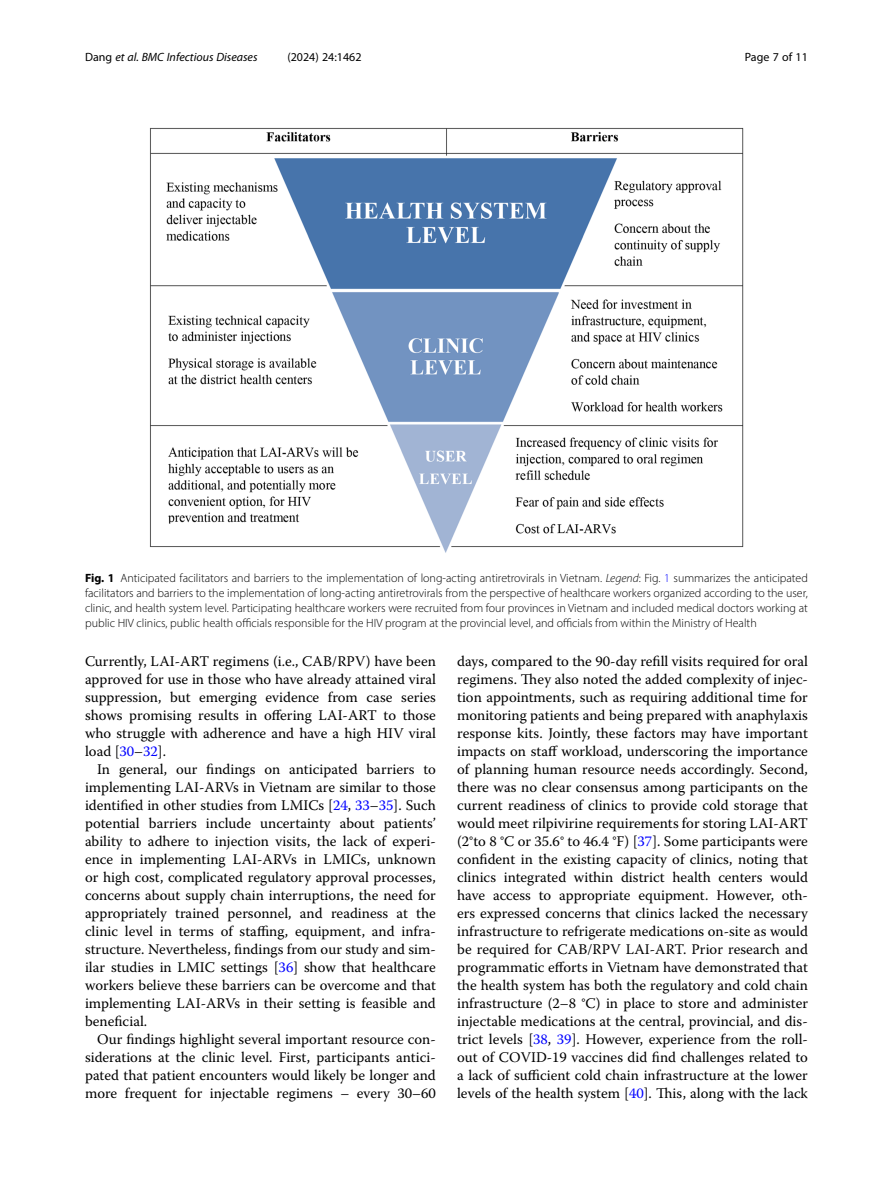
<style>
.page{position:relative;width:893px;height:1191px;background:#fff}
.page>*{position:absolute;margin:0;border:0;box-sizing:border-box;transform-origin:0 0}
.Body_Text_Indent{font:14.7px/18px "Warnock Pro";color:#000;text-align:justify}
.Body_Text{font:14.7px/18px "Warnock Pro";color:#000;text-align:justify}
.Figure_Caption{font:300 12px/15px "Myriad Pro";color:#000;text-align:justify}
.t1{font:italic 12px "Myriad Pro";color:#000}
.t2{font:12px "Myriad Pro";color:#000}
.s1{font-style:normal}
.s2{font-weight:700}
.s3{font-style:italic}
.s4{color:#00f}
</style>
<div class="page">
<img style="left:149px;top:127px;width:595px;height:426px">
<p class="t1" style="left:85px;top:50px;width:174px"><span class="s1">Dang</span> et al. BMC Infectious Diseases</p>
<p class="t2" style="left:287px;top:50px;width:76px">(2024) 24:1462</p>
<p class="t2" style="left:745px;top:50px;width:65px">Page 7 of 11</p>
<p class="Figure_Caption" style="left:85px;top:570px;width:724px"><span class="s2">Fig. 1</span> Anticipated facilitators and barriers to the implementation of long-acting antiretrovirals in Vietnam. <span class="s3">Legend</span>: Fig. <span class="s4">1</span> summarizes the anticipated facilitators and barriers to the implementation of long-acting antiretrovirals from the perspective of healthcare workers organized according to the user, clinic, and health system level. Participating healthcare workers were recruited from four provinces in Vietnam and included medical doctors working at public HIV clinics, public health officials responsible for the HIV program at the provincial level, and officials from within the Ministry of Health</p>
<p class="Body_Text" style="left:85px;top:652px;width:352px">Currently, LAI-ART regimens (i.e., CAB/RPV) have been approved for use in those who have already attained viral suppression, but emerging evidence from case series shows promising results in offering LAI-ART to those who struggle with adherence and have a high HIV viral load [<span class="s4">30</span>–<span class="s4">32</span>].</p>
<p class="Body_Text_Indent" style="left:85px;top:760px;width:352px;text-indent:12px">In general, our findings on anticipated barriers to implementing LAI-ARVs in Vietnam are similar to those identified in other studies from LMICs [<span class="s4">24</span>, <span class="s4">33</span>–<span class="s4">35</span>]. Such potential barriers include uncertainty about patients’ ability to adhere to injection visits, the lack of experi&shy;ence in implementing LAI-ARVs in LMICs, unknown or high cost, complicated regulatory approval processes, concerns about supply chain interruptions, the need for appropriately trained personnel, and readiness at the clinic level in terms of staffing, equipment, and infra&shy;structure. Nevertheless, findings from our study and sim&shy;ilar studies in LMIC settings [<span class="s4">36</span>] show that healthcare workers believe these barriers can be overcome and that implementing LAI-ARVs in their setting is feasible and beneficial.</p>
<p class="Body_Text_Indent" style="left:85px;top:1030px;width:352px;text-indent:12px">Our findings highlight several important resource con&shy;siderations at the clinic level. First, participants antici&shy;pated that patient encounters would likely be longer and more frequent for injectable regimens – every 30–60</p>
<p class="Body_Text_Indent" style="left:457px;top:652px;width:352px">days, compared to the 90-day refill visits required for oral regimens. They also noted the added complexity of injec&shy;tion appointments, such as requiring additional time for monitoring patients and being prepared with anaphylaxis response kits. Jointly, these factors may have important impacts on staff workload, underscoring the importance of planning human resource needs accordingly. Second, there was no clear consensus among participants on the current readiness of clinics to provide cold storage that would meet rilpivirine requirements for storing LAI-ART (2°to 8 °C or 35.6° to 46.4 °F) [<span class="s4">37</span>]. Some participants were confident in the existing capacity of clinics, noting that clinics integrated within district health centers would have access to appropriate equipment. However, oth&shy;ers expressed concerns that clinics lacked the necessary infrastructure to refrigerate medications on-site as would be required for CAB/RPV LAI-ART. Prior research and programmatic efforts in Vietnam have demonstrated that the health system has both the regulatory and cold chain infrastructure (2–8 °C) in place to store and administer injectable medications at the central, provincial, and dis&shy;trict levels [<span class="s4">38</span>, <span class="s4">39</span>]. However, experience from the roll&shy;out of COVID-19 vaccines did find challenges related to a lack of sufficient cold chain infrastructure at the lower levels of the health system [<span class="s4">40</span>]. This, along with the lack</p>
</div>
